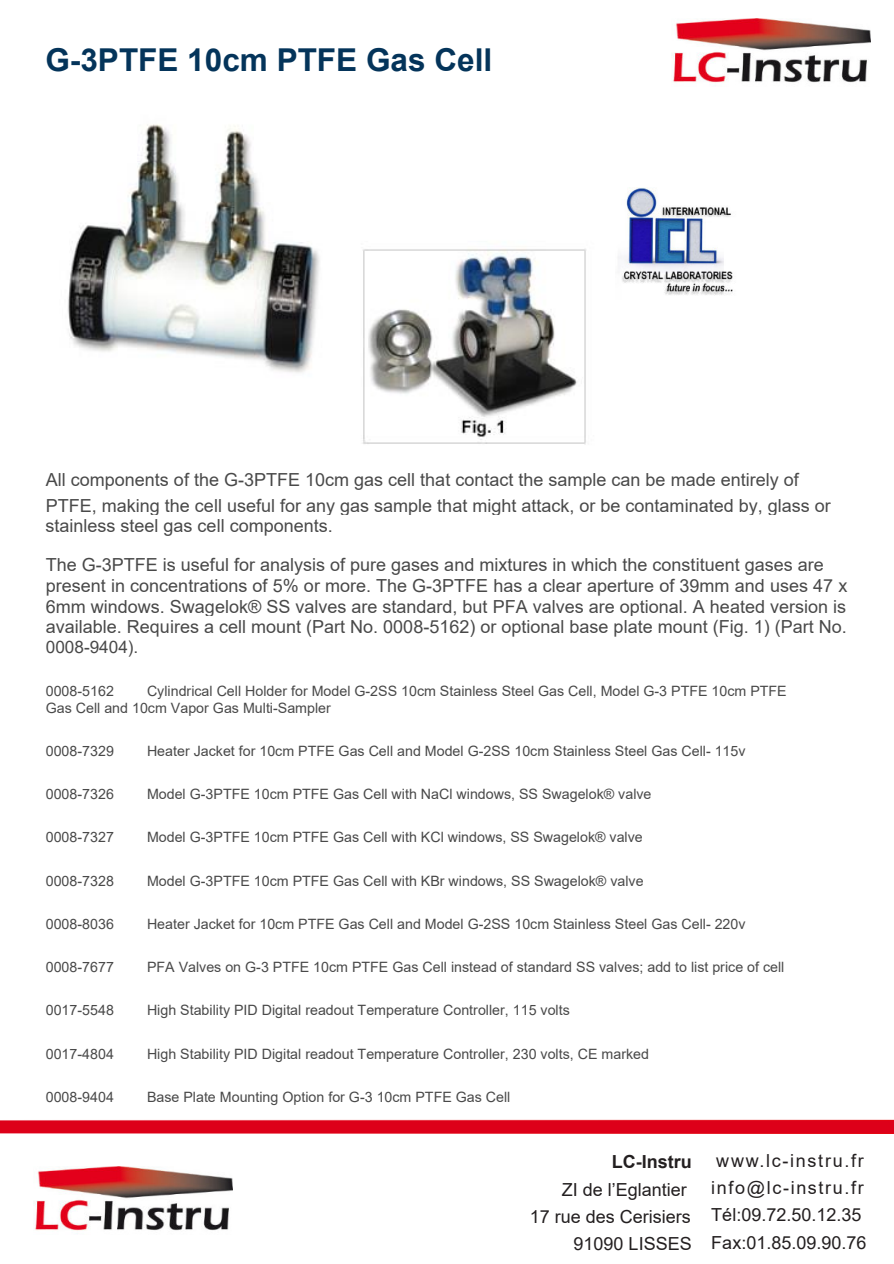
<style>
.page{position:relative;width:894px;height:1264px;background:#fff}
.page>*{position:absolute;margin:0;border:0;box-sizing:border-box;transform-origin:0 0}
.t1{font:700 31.5px "Arial";color:#04345a}
.t2{font:18px/20.7px "Arial";color:#494949}
.t3{font:18px/27.3px "Arial";letter-spacing:.09em;color:#231f20}
.t4{font:18px/27.3px "Arial";color:#231f20;text-align:right}
.t5{font:700 18px "Arial";color:#231f20}
.t6{font:17.1px "Arial";color:#494949}
.t7{font:14.25px/16.5px "Arial";color:#494949}
</style>
<div class="page">
<img style="left:671px;top:19px;width:199px;height:64px">
<img style="left:67px;top:124px;width:519px;height:321px">
<svg style="left:1px;top:1119px;width:892px;height:14px;background:#df142b"></svg>
<img style="left:34px;top:1166px;width:198px;height:65px">
<img style="left:618px;top:187px;width:115px;height:108px">
<h1 class="t1" style="left:45px;top:48px;width:448px">G-3PTFE 10cm PTFE Gas Cell</h1>
<p class="t2" style="left:46px;top:468px;width:786px;line-height:25.7px">All components of the G-3PTFE 10cm gas cell that contact the sample can be made entirely of<br>PTFE, making the cell useful for any gas sample that might attack, or be contaminated by, glass or</p>
<p class="t2" style="left:45px;top:508px;width:779px;line-height:38.7px">stainless steel gas cell components.<br>The G-3PTFE is useful for analysis of pure gases and mixtures in which the constituent gases are</p>
<p class="t2" style="left:46px;top:577px;width:802px;text-align:justify">present in concentrations of 5% or more. The G-3PTFE has a clear aperture of 39mm and uses 47 x 6mm windows. Swagelok® SS valves are standard, but PFA valves are optional. A heated version is available. Requires a cell mount (Part No. 0008-5162) or optional base plate mount (Fig. 1) (Part No.</p>
<p class="t6" style="left:46px;top:641px;width:94px">0008-9404).</p>
<p class="t7" style="left:46px;top:684px;width:70px">0008-5162</p>
<p class="t7" style="left:46px;top:684px;width:742px;text-indent:101px">Cylindrical Cell Holder for Model G-2SS 10cm Stainless Steel Gas Cell, Model G-3 PTFE 10cm PTFE<br>Gas Cell and 10cm Vapor Gas Multi-Sampler</p>
<p class="t7" style="left:46px;top:744px;width:70px">0008-7329</p>
<p class="t7" style="left:147px;top:744px;width:600px">Heater Jacket for 10cm PTFE Gas Cell and Model G-2SS 10cm Stainless Steel Gas Cell- 115v</p>
<p class="t7" style="left:46px;top:787px;width:70px">0008-7326</p>
<p class="t7" style="left:147px;top:787px;width:506px">Model G-3PTFE 10cm PTFE Gas Cell with NaCl windows, SS Swagelok® valve</p>
<p class="t7" style="left:46px;top:830px;width:70px">0008-7327</p>
<p class="t7" style="left:147px;top:830px;width:497px">Model G-3PTFE 10cm PTFE Gas Cell with KCl windows, SS Swagelok® valve</p>
<p class="t7" style="left:46px;top:873px;width:70px">0008-7328</p>
<p class="t7" style="left:147px;top:873px;width:498px">Model G-3PTFE 10cm PTFE Gas Cell with KBr windows, SS Swagelok® valve</p>
<p class="t7" style="left:46px;top:916px;width:70px">0008-8036</p>
<p class="t7" style="left:147px;top:916px;width:600px">Heater Jacket for 10cm PTFE Gas Cell and Model G-2SS 10cm Stainless Steel Gas Cell- 220v</p>
<p class="t7" style="left:46px;top:960px;width:70px">0008-7677</p>
<p class="t7" style="left:147px;top:960px;width:638px">PFA Valves on G-3 PTFE 10cm PTFE Gas Cell instead of standard SS valves; add to list price of cell</p>
<p class="t7" style="left:46px;top:1003px;width:70px">0017-5548</p>
<p class="t7" style="left:147px;top:1003px;width:424px">High Stability PID Digital readout Temperature Controller, 115 volts</p>
<p class="t7" style="left:46px;top:1046px;width:70px">0017-4804</p>
<p class="t7" style="left:147px;top:1046px;width:503px">High Stability PID Digital readout Temperature Controller, 230 volts, CE marked</p>
<p class="t7" style="left:46px;top:1089px;width:70px">0008-9404</p>
<p class="t7" style="left:147px;top:1089px;width:365px">Base Plate Mounting Option for G-3 10cm PTFE Gas Cell</p>
<p class="t5" style="left:611px;top:1155px;width:81px">LC-Instru</p>
<p class="t4" style="left:529px;top:1177px;width:163px">ZI de l’Eglantier<br>17 rue des Cerisiers<br>91090 LISSES</p>
<p class="t3" style="left:711px;top:1148px;width:157px">www.lc-instru.fr info@lc-instru.fr<br>Tél:09.72.50.12.35<br>Fax:01.85.09.90.76</p>
</div>
